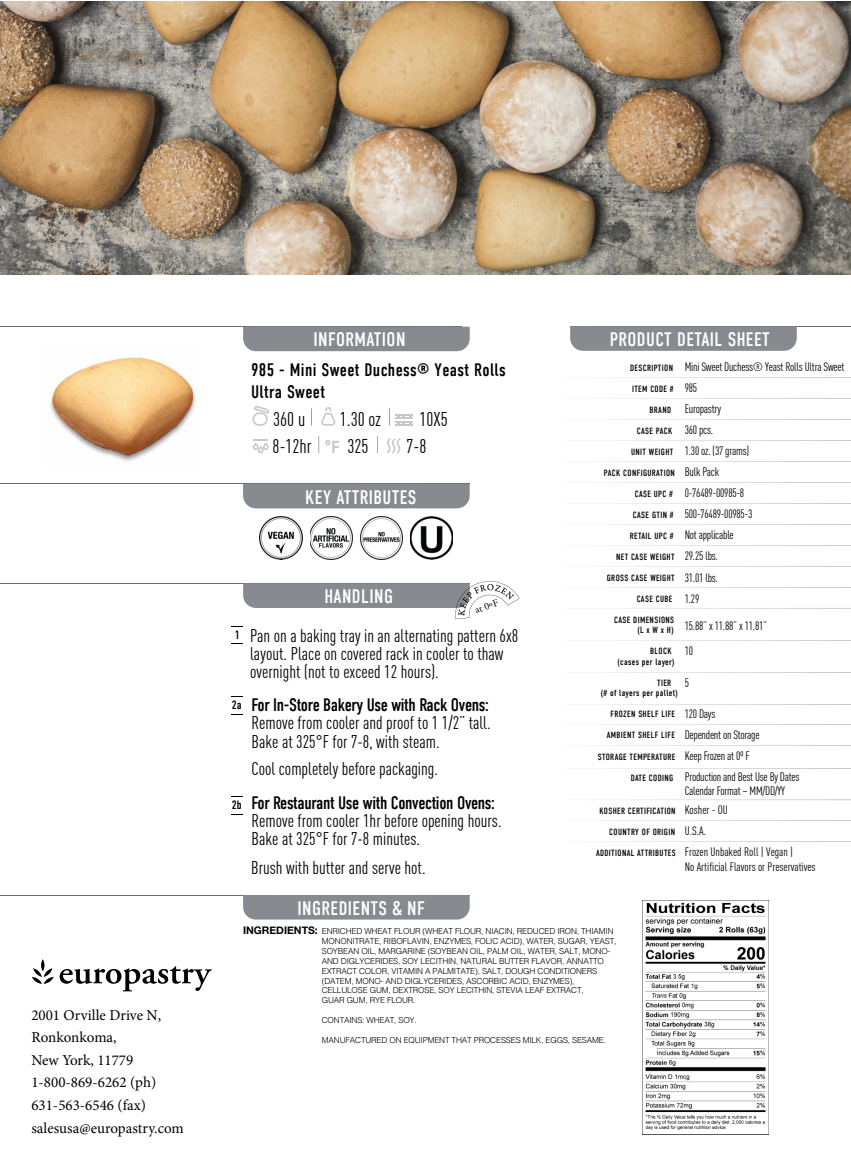
<style>
.page{position:relative;width:851px;height:1149px;background:#fff}
.page>*{position:absolute;margin:0;border:0;box-sizing:border-box;transform-origin:0 0}
.t1{font:19.5px "DIN Condensed";letter-spacing:.02em;color:#fff}
.t2{font:19.5px "DIN Cond";color:#000}
.t3{font:18px/18px "DIN Cond";color:#000}
.t4{font:18px "DIN Condensed";letter-spacing:-.02em;color:#000}
.t5{font:18px/21.6px "DIN Condensed";letter-spacing:.02em;color:#000}
.t6{font:15px/22.6px "Minion Pro";color:#000}
.t7{font:12px/21px "DIN Cond";letter-spacing:-.02em;color:#000}
.t8{font:12px/21px "DIN Cond";color:#000}
.t9{font:12px "DIN Condensed";color:#000}
.t10{font:10.2px "Adobe Garamond Pro";color:#000}
.t11{font:9px/10.5px "DIN Condensed";letter-spacing:.04em;color:#000}
.t12{font:300 8.25px/9.9px "Helvetica";letter-spacing:-.02em;color:#000}
.s1{font-family:"Myriad Pro";font-weight:600;font-size:18px;color:#c6c8c9}
.s2{font-family:"DIN Condensed";font-size:9px}
.s3{font-family:"Helvetica Neue";font-weight:700;font-size:10.5px}
</style>
<div class="page">
<hr style="left:0;top:483px;width:469px;height:1px;background:#6d6d6c">
<hr style="left:0;top:326px;width:462px;height:1px;background:#6d6d6c">
<hr style="left:570px;top:326px;width:280px;height:1px;background:#6d6d6c">
<hr style="left:0;top:583px;width:469px;height:1px;background:#6d6d6c">
<hr style="left:0;top:894px;width:469px;height:1px;background:#6d6d6c">
<div style="left:243px;top:326px;width:226px;height:25px;background:#878a8e"></div>
<svg style="left:570px;top:326px;width:226px;height:25px;background:#888b8f"></svg>
<div style="left:243px;top:484px;width:226px;height:24px;background:#878a8e"></div>
<div style="left:243px;top:894px;width:226px;height:25px;background:#878a8e"></div>
<svg style="left:243px;top:581px;width:276px;height:38px"></svg>
<svg style="left:252px;top:406px;width:17px;height:20px"></svg>
<svg style="left:603px;top:440px;width:247px;height:1px"></svg>
<svg style="left:603px;top:398px;width:247px;height:1px"></svg>
<svg style="left:605px;top:377px;width:245px;height:1px"></svg>
<svg style="left:602px;top:482px;width:248px;height:1px"></svg>
<svg style="left:602px;top:524px;width:248px;height:1px"></svg>
<svg style="left:602px;top:503px;width:248px;height:1px"></svg>
<svg style="left:599px;top:841px;width:251px;height:1px"></svg>
<svg style="left:597px;top:820px;width:253px;height:1px"></svg>
<svg style="left:616px;top:799px;width:234px;height:1px"></svg>
<svg style="left:602px;top:566px;width:248px;height:1px"></svg>
<svg style="left:604px;top:587px;width:246px;height:1px"></svg>
<svg style="left:603px;top:461px;width:247px;height:1px"></svg>
<svg style="left:594px;top:724px;width:256px;height:1px"></svg>
<svg style="left:594px;top:768px;width:256px;height:1px"></svg>
<svg style="left:604px;top:545px;width:246px;height:1px"></svg>
<svg style="left:60px;top:966px;width:152px;height:25px"></svg>
<svg style="left:32px;top:959px;width:22px;height:24px"></svg>
<svg style="left:603px;top:419px;width:247px;height:1px"></svg>
<img style="left:642px;top:900px;width:126px;height:234px">
<img style="left:50px;top:357px;width:146px;height:104px">
<svg style="left:311px;top:408px;width:1px;height:17px"></svg>
<svg style="left:321px;top:407px;width:14px;height:18px"></svg>
<svg style="left:389px;top:408px;width:23px;height:17px"></svg>
<svg style="left:253px;top:439px;width:15px;height:14px"></svg>
<svg style="left:318px;top:436px;width:1px;height:17px"></svg>
<svg style="left:325px;top:440px;width:5px;height:5px"></svg>
<svg style="left:377px;top:436px;width:1px;height:17px"></svg>
<svg style="left:387px;top:438px;width:13px;height:15px"></svg>
<img style="left:0;top:1px;width:850px;height:273px">
<img style="left:410px;top:517px;width:42px;height:42px">
<img style="left:310px;top:517px;width:42px;height:42px">
<img style="left:360px;top:517px;width:42px;height:42px">
<img style="left:260px;top:517px;width:42px;height:42px">
<h3 class="t6" style="left:31px;top:1003px;width:154px">2001 Orville Drive N,<br>Ronkonkoma,<br>New York, 11779<br>1-800-869-6262 (ph)<br>631-563-6546 (fax) salesusa@europastry.com</h3>
<h3 class="t9" style="left:235px;top:628px;width:7px">1</h3>
<h3 class="t9" style="left:232px;top:697px;width:11px">2a</h3>
<h3 class="t9" style="left:232px;top:798px;width:11px">2b</h3>
<h1 class="t1" style="left:313px;top:328px;width:93px">INFORMATION</h1>
<h1 class="t1" style="left:609px;top:328px;width:161px">PRODUCT DETAIL SHEET</h1>
<h2 class="t5" style="left:251px;top:359px;width:256px">985 - Mini Sweet Duchess® Yeast Rolls<br>Ultra Sweet</h2>
<h1 class="t2" style="left:273px;top:407px;width:34px">360 u</h1>
<h1 class="t2" style="left:340px;top:407px;width:43px">1.30 oz</h1>
<h1 class="t2" style="left:419px;top:407px;width:30px">10X5</h1>
<h1 class="t2" style="left:272px;top:435px;width:97px">8-12hr <span class="s1">F</span> 325</h1>
<h1 class="t2" style="left:406px;top:435px;width:21px">7-8</h1>
<h1 class="t1" style="left:305px;top:486px;width:113px">KEY ATTRIBUTES</h1>
<h1 class="t1" style="left:324px;top:585px;width:70px">HANDLING</h1>
<p class="t10" style="left:473px;top:604px;width:26px;rotate:-19deg">at 0ºF</p>
<h2 class="t3" style="left:250px;top:625px;width:270px">Pan on a baking tray in an alternating pattern 6x8 layout. Place on covered rack in cooler to thaw overnight (not to exceed 12 hours).</h2>
<h2 class="t4" style="left:251px;top:695px;width:239px">For In-Store Bakery Use with Rack Ovens:</h2>
<h2 class="t3" style="left:251px;top:713px;width:240px">Remove from cooler and proof to 1 1/2” tall.<br>Bake at 325°F for 7-8, with steam.</h2>
<h2 class="t3" style="left:251px;top:759px;width:188px">Cool completely before packaging.</h2>
<h2 class="t4" style="left:251px;top:792px;width:245px">For Restaurant Use with Convection Ovens:</h2>
<h2 class="t3" style="left:251px;top:811px;width:251px">Remove from cooler 1hr before opening hours.<br>Bake at 325°F for 7-8 minutes.</h2>
<h2 class="t3" style="left:251px;top:858px;width:176px">Brush with butter and serve hot.</h2>
<h3 class="t7" style="left:684px;top:356px;width:161px">Mini Sweet Duchess® Yeast Rolls Ultra Sweet<br>985<br>Europastry<br>360 pcs.<br>1.30 oz. (37 grams)<br>Bulk Pack<br>0-76489-00985-8<br>500-76489-00985-3<br>Not applicable<br>29.25 lbs.<br>31.01 lbs.<br>1.29</h3>
<h3 class="t7" style="left:684px;top:612px;width:84px;line-height:25.5px">15.88” x 11.88” x 11.81”<br>10</h3>
<h3 class="t7" style="left:684px;top:671px;width:6px">5</h3>
<h3 class="t7" style="left:684px;top:703px;width:32px">120 Days</h3>
<h3 class="t7" style="left:684px;top:745px;width:116px">Keep Frozen at 0º F<br>Production and Best Use By Dates</h3>
<h3 class="t7" style="left:684px;top:780px;width:102px;line-height:19.5px">Calendar Format – MM/DD/YY<br>Kosher - OU</h3>
<h3 class="t8" style="left:684px;top:820px;width:110px">U.S.A.<br>Frozen Unbaked Roll | Vegan |</h3>
<h3 class="t8" style="left:684px;top:855px;width:132px">No Artificial Flavors or Preservatives</h3>
<p class="t11" style="left:630px;top:362px;width:44px">DESCRIPTION</p>
<p class="t11" style="left:632px;top:383px;width:43px">ITEM CODE #</p>
<p class="t11" style="left:649px;top:404px;width:23px">BRAND</p>
<p class="t11" style="left:636px;top:425px;width:37px">CASE PACK</p>
<p class="t11" style="left:631px;top:446px;width:44px">UNIT WEIGHT</p>
<p class="t11" style="left:603px;top:467px;width:73px">PACK CONFIGURATION</p>
<p class="t11" style="left:634px;top:488px;width:40px">CASE UPC #</p>
<p class="t11" style="left:632px;top:509px;width:42px">CASE GTIN #</p>
<p class="t11" style="left:629px;top:530px;width:45px">RETAIL UPC #</p>
<p class="t11" style="left:616px;top:551px;width:60px">NET CASE WEIGHT</p>
<p class="t11" style="left:606px;top:572px;width:69px">GROSS CASE WEIGHT</p>
<p class="t11" style="left:636px;top:593px;width:37px">CASE CUBE</p>
<p class="t11" style="left:614px;top:614px;width:61px;text-align:right">CASE DIMENSIONS (L x W x H)</p>
<p class="t11" style="left:617px;top:646px;width:58px;text-indent:33px">BLOCK (cases per layer)</p>
<p class="t11" style="left:600px;top:677px;width:78px;text-indent:56px">TIER (# of layers per pallet)</p>
<p class="t11" style="left:610px;top:709px;width:66px">FROZEN SHELF LIFE</p>
<p class="t11" style="left:597px;top:751px;width:79px">STORAGE TEMPERATURE</p>
<p class="t11" style="left:630px;top:772px;width:44px">DATE CODING</p>
<p class="t11" style="left:599px;top:805px;width:78px">KOSHER CERTIFICATION</p>
<p class="t11" style="left:609px;top:826px;width:67px">COUNTRY OF ORIGIN</p>
<p class="t11" style="left:596px;top:847px;width:81px">ADDITIONAL ATTRIBUTES</p>
<h3 class="t7" style="left:606px;top:724px;width:154px"><span class="s2">AMBIENT SHELF LIFE</span> Dependent on Storage</h3>
<h1 class="t1" style="left:297px;top:897px;width:129px">INGREDIENTS &amp; NF</h1>
<p class="t12" style="left:322px;top:925px;width:296px;text-indent:-79px"><span class="s3">INGREDIENTS:</span> ENRICHED WHEAT FLOUR (WHEAT FLOUR, NIACIN, REDUCED IRON, THIAMIN MONONITRATE, RIBOFLAVIN, ENZYMES, FOLIC ACID), WATER, SUGAR, YEAST, SOYBEAN OIL, MARGARINE (SOYBEAN OIL, PALM OIL, WATER, SALT, MONO-AND DIGLYCERIDES, SOY LECITHIN, NATURAL BUTTER FLAVOR, ANNATTO EXTRACT COLOR, VITAMIN A PALMITATE), SALT, DOUGH CONDITIONERS (DATEM, MONO- AND DIGLYCERIDES, ASCORBIC ACID, ENZYMES), CELLULOSE GUM, DEXTROSE, SOY LECITHIN, STEVIA LEAF EXTRACT,<br>GUAR GUM, RYE FLOUR.</p>
<p class="t12" style="left:322px;top:1014px;width:96px">CONTAINS: WHEAT, SOY.</p>
<p class="t12" style="left:322px;top:1034px;width:286px">MANUFACTURED ON EQUIPMENT THAT PROCESSES MILK, EGGS, SESAME.</p>
</div>
